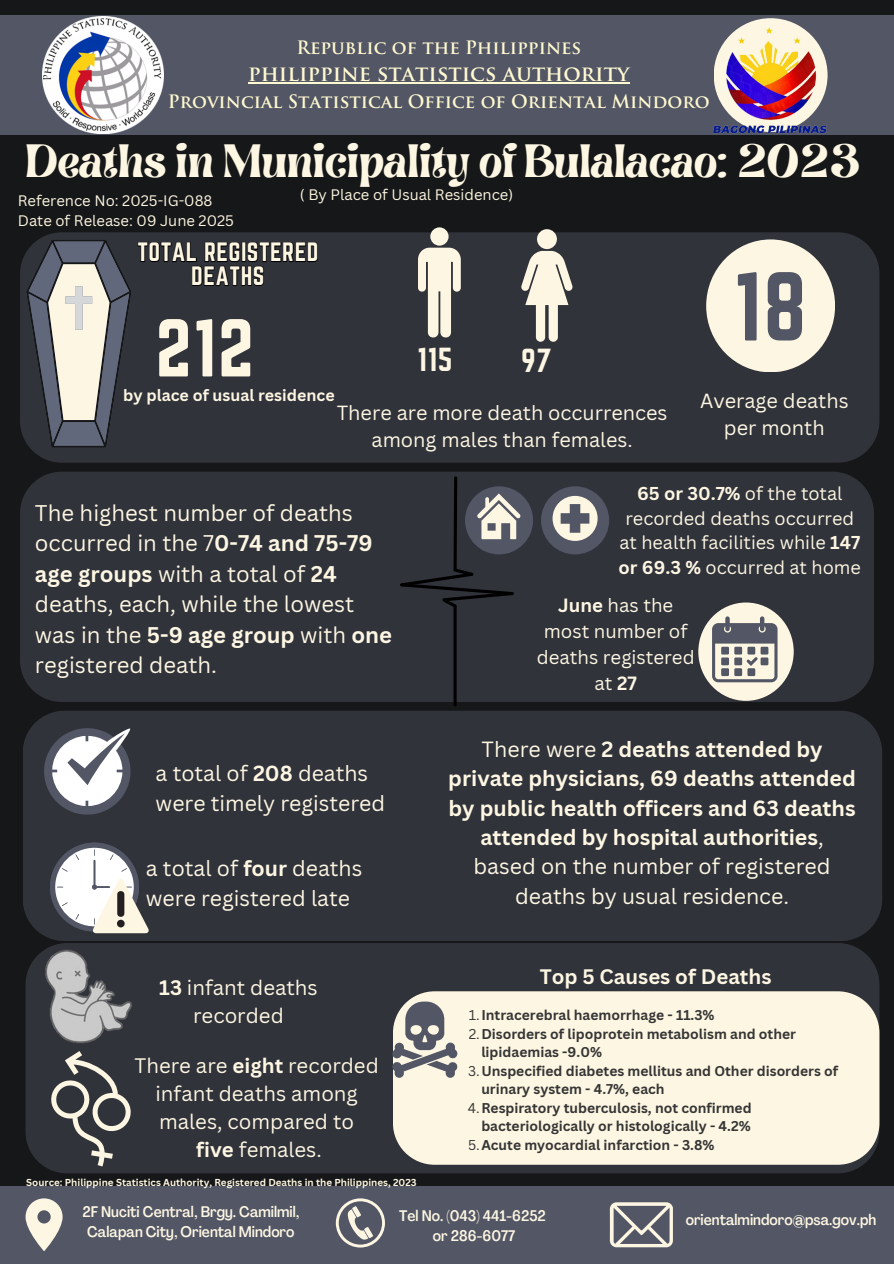
<style>
.page{position:relative;width:894px;height:1264px;background:#fff}
.page>*{position:absolute;margin:0;border:0;box-sizing:border-box;transform-origin:0 0}
.t1{font:85.5px "Norwester";color:#525665}
.t2{font:71.7px "Norwester";color:#fdf6e2}
.t3{font:37.5px "Brasika Display";color:#fdf6e2}
.t4{font:29.1px "Norwester";color:#fdf6e2}
.t5{font:23.25px/23.9px "Norwester";letter-spacing:.02em;color:#fdf6e2;text-align:center}
.t6{font:22.05px/30.5px "Canva Sans";color:#fdf6e2}
.t7{font:700 21.45px/29.2px "Canva Sans";color:#fdf6e2;text-align:center}
.t8{font:21.3px/29.2px "Canva Sans";color:#fdf6e2}
.t9{font:700 21px "Trajan Pro";color:#fff9d0}
.t10{font:20.4px/28.2px "Canva Sans";color:#fdf6e2;text-align:center}
.t11{font:700 20.4px "Canva Sans";color:#fdf6e2}
.t12{font:19.95px/27px "Canva Sans";color:#fdf6e2;text-align:center}
.t13{font:18.6px/26px "Canva Sans";color:#fdf6e2;text-align:center}
.t14{font:18.15px/24.8px "Canva Sans";color:#fdf6e2;text-align:center}
.t15{font:700 18px "Trajan Pro";color:#fff9d0}
.t16{font:700 15.9px "Canva Sans";color:#fdf6e2}
.t17{font:500 condensed 15.15px/20.2px "Agrandir";color:#fdf6e2;text-align:center}
.t18{font:14.85px "Canva Sans";color:#fdf6e2}
.t19{font:700 13.8px/18.5px "Canva Sans";color:#353535}
.t20{font:700 9.75px "Canva Sans";color:#fdf6e2}
.s1{font-weight:700}
.s2{font-weight:400}
</style>
<div class="page">
<div style="left:0;top:0;width:893px;height:1263px;background:#161718"></div>
<div style="left:0;top:15px;width:893px;height:120px;background:#525665"></div>
<div style="left:20px;top:232px;width:859px;height:230px;background:#31333b"></div>
<div style="left:0;top:1186px;width:893px;height:77px;background:#525665"></div>
<div style="left:20px;top:471px;width:853px;height:231px;background:#31333b"></div>
<div style="left:465px;top:486px;width:68px;height:68px;background:#525665;border-radius:50%"></div>
<hr style="left:453px;top:607px;width:3px;height:98px;background:#000">
<svg style="left:400px;top:476px;width:120px;height:134px;background:#3e3f46"></svg>
<div style="left:23px;top:711px;width:858px;height:230px;background:#31333b"></div>
<div style="left:26px;top:943px;width:853px;height:230px;background:#31333b"></div>
<img style="left:23px;top:921px;width:140px;height:149px">
<svg style="left:49px;top:1051px;width:83px;height:115px;background:#58585b"></svg>
<div style="left:430px;top:227px;width:18px;height:19px;background:#fdf6e2;border-radius:50%"></div>
<svg style="left:418px;top:248px;width:42px;height:91px;background:#bcb8ad"></svg>
<div style="left:537px;top:229px;width:19px;height:20px;background:#fdf6e2;border-radius:50%"></div>
<svg style="left:521px;top:251px;width:52px;height:91px;background:#a5a29a"></svg>
<svg style="left:26px;top:1198px;width:37px;height:53px"></svg>
<svg style="left:336px;top:1198px;width:49px;height:49px"></svg>
<svg style="left:609px;top:1202px;width:63px;height:45px"></svg>
<div style="left:706px;top:239px;width:128px;height:133px;background:#fdf6e2;border-radius:50%"></div>
<div style="left:713px;top:18px;width:114px;height:114px;background:#fdf6e2;border-radius:50%"></div>
<svg style="left:26px;top:239px;width:105px;height:209px;background:#808184"></svg>
<div style="left:698px;top:602px;width:95px;height:99px;background:#fdf6e2;border-radius:50%"></div>
<svg style="left:711px;top:616px;width:66px;height:66px"></svg>
<svg style="left:44px;top:727px;width:87px;height:87px;background:#999ba2"></svg>
<svg style="left:50px;top:842px;width:99px;height:91px;background:#aeaeaf"></svg>
<div style="left:393px;top:991px;width:486px;height:173px;background:#fdf6e2"></div>
<svg style="left:392px;top:1001px;width:65px;height:77px;background:#a1a09e"></svg>
<img style="left:42px;top:17px;width:122px;height:117px">
<img style="left:713px;top:27px;width:112px;height:107px">
<hr style="left:248px;top:82px;width:381px;height:1px;background:#fff9d0">
<div style="left:541px;top:486px;width:68px;height:68px;background:#525665;border-radius:50%"></div>
<svg style="left:552px;top:496px;width:45px;height:45px"></svg>
<p class="t15" style="left:296px;top:40px;width:286px">Republic of the Philippines</p>
<h3 class="t9" style="left:248px;top:65px;width:383px">philippine statistics authority</h3>
<p class="t15" style="left:168px;top:94px;width:543px">Provincial Statistical Office of Oriental Mindoro</p>
<p class="t3" style="left:26px;top:132px;width:834px">Deaths in Municipality of Bulalacao: 2023</p>
<p class="t18" style="left:300px;top:184px;width:215px">( By Place of Usual Residence)</p>
<p class="t18" style="left:18px;top:190px;width:196px">Reference No: 2025-IG-088</p>
<h5 class="t18" style="left:18px;top:210px;width:217px">Date of Release: 09 June 2025</h5>
<h3 class="t5" style="left:137px;top:240px;width:182px">TOTAL REGISTERED<br>DEATHS</h3>
<h5 class="t2" style="left:156px;top:305px;width:100px">212</h5>
<h4 class="t4" style="left:417px;top:341px;width:36px">115</h4>
<p class="t4" style="left:521px;top:342px;width:32px">97</p>
<h5 class="t16" style="left:123px;top:383px;width:213px">by place of usual residence</h5>
<h3 class="t12" style="left:336px;top:398px;width:332px">There are more death occurrences among males than females.</h3>
<h1 class="t1" style="left:733px;top:255px;width:74px">18</h1>
<p class="t12" style="left:700px;top:387px;width:150px">Average deaths per month</p>
<p class="t6" style="left:35px;top:497px;width:358px">The highest number of deaths occurred in the 7<span class="s1">0-74 and 75-79 age groups</span> with a total of <span class="s1">24 </span>deaths, each, while the lowest was in the <span class="s1">5-9 age group</span> with <span class="s1">one </span>registered death.</p>
<h5 class="t8" style="left:156px;top:758px;width:231px">a total of <span class="s1">208</span> deaths were timely registered</h5>
<p class="t8" style="left:146px;top:853px;width:218px">a total of <span class="s1">four</span> deaths were registered late</p>
<p class="t10" style="left:159px;top:973px;width:160px"><span class="s1">13</span> infant deaths recorded</p>
<p class="t10" style="left:134px;top:1050px;width:246px">There are <span class="s1">eight</span> recorded infant deaths among males, compared to</p>
<p class="t10" style="left:196px;top:1135px;width:127px"><span class="s1">five</span> females.</p>
<p class="t20" style="left:26px;top:1175px;width:392px">Source: Philippine Statistics Authority, Registered Deaths in the Philippines, 2023</p>
<p class="t14" style="left:618px;top:480px;width:244px"><span class="s1">65 or 30.7%</span> of the total recorded deaths occurred at health facilities while <span class="s1">147 or 69.3 %</span> occurred at home</p>
<h2 class="t13" style="left:536px;top:592px;width:159px"><span class="s1">June</span> has the most number of deaths registered at <span class="s1">27</span></h2>
<p class="t7" style="left:448px;top:734px;width:409px"><span class="s2">There were</span> 2 deaths attended by private physicians, 69 deaths attended by public health officers and 63 deaths attended by hospital authorities<span class="s2">, based on the number of registered deaths by usual residence.</span></p>
<p class="t11" style="left:539px;top:962px;width:233px">Top 5 Causes of Deaths</p>
<p class="t19" style="left:469px;top:1005px;width:247px"><span class="s2">1.</span>Intracerebral haemorrhage - 11.3%</p>
<p class="t19" style="left:481px;top:1024px;width:316px;text-indent:-13px"><span class="s2">2.</span>Disorders of lipoprotein metabolism and other lipidaemias -9.0%</p>
<p class="t19" style="left:481px;top:1061px;width:358px;text-indent:-13px"><span class="s2">3.</span>Unspecified diabetes mellitus and Other disorders of urinary system - 4.7%, each</p>
<p class="t19" style="left:468px;top:1098px;width:285px;text-align:right"><span class="s2">4.</span>Respiratory tuberculosis, not confirmed bacteriologically or histologically - 4.2%</p>
<h6 class="t19" style="left:468px;top:1134px;width:248px"><span class="s2">5.</span>Acute myocardial infarction - 3.8%</h6>
<p class="t17" style="left:82px;top:1203px;width:218px">2F Nuciti Central, Brgy. Camilmil,<br>Calapan City, Oriental Mindoro</p>
<p class="t17" style="left:399px;top:1206px;width:148px">Tel No. (043) 441-6252</p>
<p class="t17" style="left:432px;top:1227px;width:84px">or 286-6077</p>
<p class="t17" style="left:685px;top:1211px;width:192px">orientalmindoro@psa.gov.ph</p>
</div>
